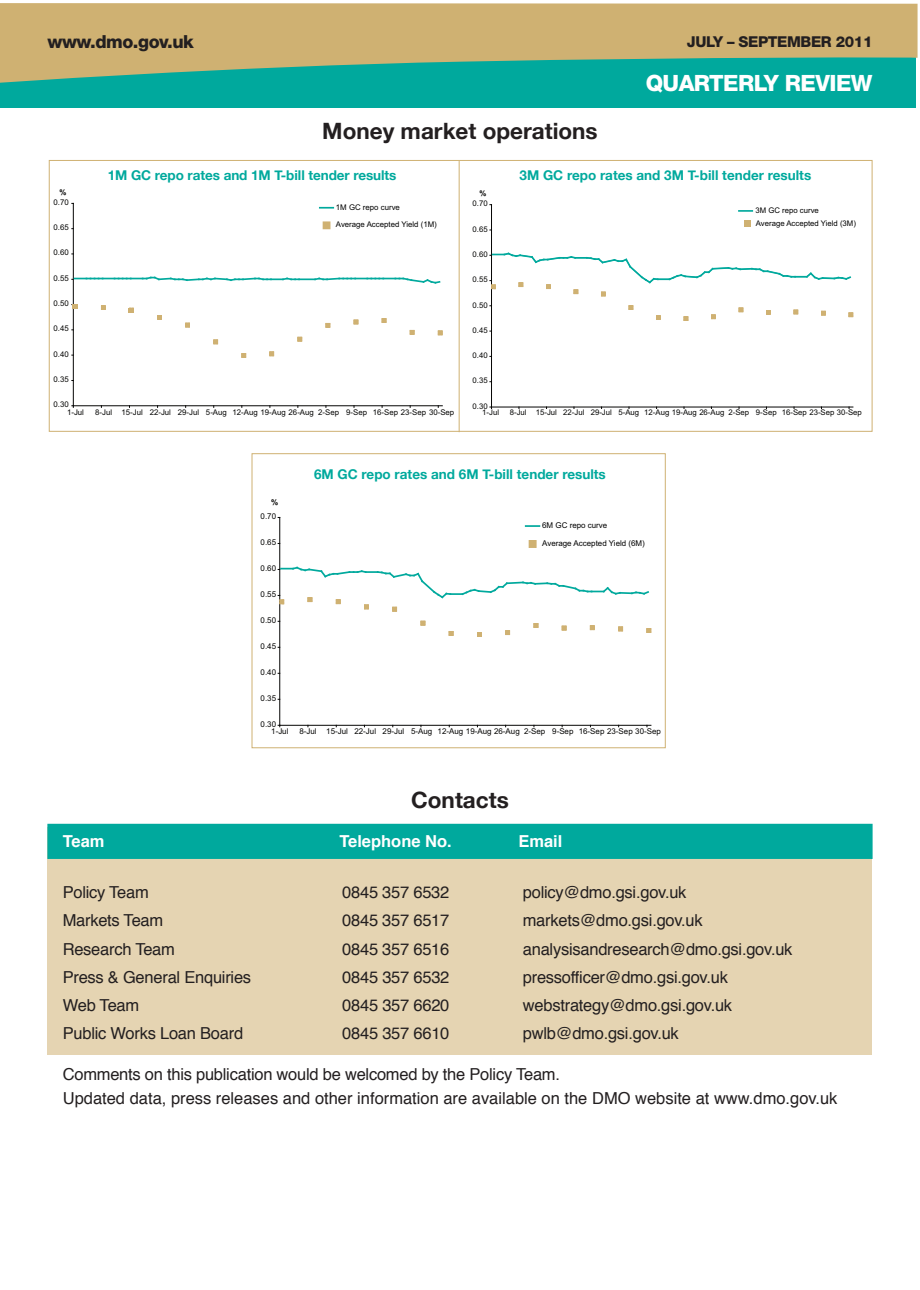
<style>
.page{position:relative;width:920px;height:1290px;background:#fff}
.page>*{position:absolute;margin:0;border:0;box-sizing:border-box;transform-origin:0 0}
.t1{font:700 22.5px "Helvetica Neue";color:#231f20}
.t2{font:800 22.5px "Helvetica Neue";letter-spacing:-.025em;color:#fff}
.t3{font:800 18px "Helvetica Neue";letter-spacing:-.025em;color:#231f20}
.t4{font:16.5px/24px "Helvetica";letter-spacing:-.015em;color:#231f20}
.t5{font:700 16.5px "Helvetica";color:#fff}
.t6{font:800 15px "Helvetica Neue";letter-spacing:-.025em;color:#231f20}
.t7{font:700 13.5px "Helvetica Neue";color:#00a99d}
.t8{font:7.95px "Arial";color:#050504}
.t9{font:7.95px "Arial";color:#000}
.t10{font:700 7.95px "Arial";color:#050504}
.t11{font:7.8px "Arial";color:#050504}
.t12{font:7.8px/12.5px "Arial";color:#000}
.t13{font:700 7.8px "Arial";color:#050504}
</style>
<div class="page">
<div style="left:48px;top:827px;width:824px;height:227px;background:#e5d4b2"></div>
<div style="left:529px;top:540px;width:7px;height:7px;background:#cfb172"></div>
<div style="left:529px;top:540px;width:8px;height:8px;border:1px solid #cfb172"></div>
<svg style="left:526px;top:525px;width:13px;height:2px"></svg>
<hr style="left:279px;top:517px;width:1px;height:208px;background:#050504">
<hr style="left:280px;top:725px;width:371px;height:1px;background:#050504">
<svg style="left:278px;top:565px;width:372px;height:47px"></svg>
<svg style="left:420px;top:621px;width:5px;height:5px"></svg>
<svg style="left:449px;top:631px;width:5px;height:5px"></svg>
<svg style="left:477px;top:632px;width:5px;height:5px"></svg>
<svg style="left:505px;top:630px;width:5px;height:5px"></svg>
<svg style="left:533px;top:623px;width:5px;height:5px"></svg>
<svg style="left:562px;top:626px;width:5px;height:4px"></svg>
<svg style="left:590px;top:625px;width:5px;height:5px"></svg>
<svg style="left:618px;top:626px;width:5px;height:5px"></svg>
<svg style="left:646px;top:628px;width:5px;height:5px"></svg>
<div style="left:0;top:54px;width:916px;height:53px;background:#00a99d"></div>
<svg style="left:0;top:3px;width:917px;height:80px;fill:#cfb172"></svg>
<div style="left:323px;top:222px;width:7px;height:7px;background:#cfb172"></div>
<div style="left:323px;top:221px;width:7px;height:8px;border:1px solid #cfb172"></div>
<svg style="left:320px;top:207px;width:13px;height:2px"></svg>
<hr style="left:73px;top:203px;width:1px;height:203px;background:#050504">
<hr style="left:73px;top:405px;width:369px;height:1px;background:#050504">
<svg style="left:72px;top:275px;width:369px;height:10px"></svg>
<svg style="left:101px;top:305px;width:5px;height:5px"></svg>
<svg style="left:157px;top:315px;width:5px;height:5px"></svg>
<svg style="left:185px;top:323px;width:5px;height:4px"></svg>
<svg style="left:213px;top:339px;width:5px;height:5px"></svg>
<svg style="left:241px;top:353px;width:5px;height:5px"></svg>
<svg style="left:269px;top:351px;width:5px;height:5px"></svg>
<svg style="left:297px;top:337px;width:5px;height:5px"></svg>
<svg style="left:325px;top:323px;width:5px;height:5px"></svg>
<svg style="left:354px;top:320px;width:4px;height:4px"></svg>
<svg style="left:382px;top:318px;width:4px;height:5px"></svg>
<svg style="left:410px;top:330px;width:4px;height:5px"></svg>
<svg style="left:438px;top:330px;width:5px;height:5px"></svg>
<svg style="left:72px;top:304px;width:6px;height:5px"></svg>
<svg style="left:129px;top:308px;width:5px;height:4px"></svg>
<hr style="left:459px;top:161px;width:1px;height:271px;background:#cfb172">
<div style="left:252px;top:453px;width:414px;height:295px;border:1px solid #cfb172"></div>
<div style="left:48px;top:825px;width:824px;height:33px;background:#00a99d"></div>
<div style="left:48px;top:824px;width:824px;height:35px;border:1px solid #00a99d"></div>
<svg style="left:739px;top:210px;width:13px;height:2px"></svg>
<div style="left:745px;top:220px;width:6px;height:7px;background:#cfb172"></div>
<hr style="left:491px;top:205px;width:1px;height:202px;background:#050504">
<hr style="left:491px;top:407px;width:362px;height:1px;background:#050504">
<svg style="left:490px;top:252px;width:362px;height:44px"></svg>
<svg style="left:629px;top:305px;width:4px;height:5px"></svg>
<svg style="left:656px;top:315px;width:5px;height:5px"></svg>
<svg style="left:684px;top:316px;width:4px;height:5px"></svg>
<svg style="left:711px;top:314px;width:5px;height:5px"></svg>
<svg style="left:739px;top:307px;width:4px;height:5px"></svg>
<svg style="left:766px;top:310px;width:5px;height:5px"></svg>
<svg style="left:793px;top:310px;width:5px;height:4px"></svg>
<svg style="left:821px;top:311px;width:5px;height:5px"></svg>
<svg style="left:848px;top:312px;width:5px;height:5px"></svg>
<p class="t3" style="left:48px;top:35px;width:148px">www.dmo.gov.uk</p>
<h1 class="t1" style="left:322px;top:117px;width:277px">Money market operations</h1>
<p class="t6" style="left:687px;top:36px;width:187px">JULY – SEPTEMBER 2011</p>
<h1 class="t2" style="left:646px;top:75px;width:228px">QUARTERLY REVIEW</h1>
<p class="t7" style="left:108px;top:167px;width:290px">1M GC repo rates and 1M T-bill tender results</p>
<p class="t7" style="left:519px;top:167px;width:293px">3M GC repo rates and 3M T-bill tender results</p>
<p class="t13" style="left:59px;top:187px;width:8px">%</p>
<p class="t13" style="left:479px;top:188px;width:8px">%</p>
<p class="t11" style="left:54px;top:197px;width:17px">0.70</p>
<p class="t11" style="left:54px;top:222px;width:17px">0.65</p>
<p class="t12" style="left:336px;top:201px;width:66px">1M GC repo curve</p>
<p class="t12" style="left:336px;top:218px;width:102px">Average Accepted Yield (1M)</p>
<p class="t11" style="left:473px;top:199px;width:17px">0.70</p>
<p class="t11" style="left:473px;top:224px;width:17px">0.65</p>
<p class="t12" style="left:755px;top:205px;width:102px">3M GC repo curve<br>Average Accepted Yield (3M)</p>
<p class="t11" style="left:54px;top:248px;width:17px">0.60</p>
<p class="t11" style="left:473px;top:249px;width:17px">0.60</p>
<p class="t11" style="left:54px;top:273px;width:17px">0.55</p>
<p class="t11" style="left:473px;top:274px;width:17px">0.55</p>
<p class="t11" style="left:54px;top:298px;width:17px">0.50</p>
<p class="t11" style="left:473px;top:300px;width:17px">0.50</p>
<p class="t11" style="left:54px;top:323px;width:17px">0.45</p>
<p class="t11" style="left:473px;top:325px;width:17px">0.45</p>
<p class="t11" style="left:54px;top:349px;width:17px">0.40</p>
<p class="t11" style="left:473px;top:350px;width:17px">0.40</p>
<p class="t11" style="left:54px;top:374px;width:17px">0.35</p>
<p class="t11" style="left:473px;top:376px;width:17px">0.35</p>
<p class="t11" style="left:54px;top:399px;width:17px">0.30</p>
<p class="t11" style="left:67px;top:407px;width:18px">1-Jul</p>
<p class="t11" style="left:95px;top:407px;width:361px">8-Jul 15-Jul 22-Jul 29-Jul 5-Aug 12-Aug 19-Aug 26-Aug 2-Sep 9-Sep 16-Sep 23-Sep 30-Sep</p>
<p class="t11" style="left:473px;top:401px;width:17px">0.30</p>
<p class="t11" style="left:482px;top:408px;width:18px">1-Jul</p>
<p class="t11" style="left:510px;top:408px;width:354px">8-Jul 15-Jul 22-Jul 29-Jul 5-Aug 12-Aug 19-Aug 26-Aug 2-Sep 9-Sep 16-Sep 23-Sep 30-Sep</p>
<p class="t10" style="left:271px;top:497px;width:9px">%</p>
<p class="t8" style="left:261px;top:511px;width:17px">0.70</p>
<p class="t8" style="left:261px;top:537px;width:17px">0.65</p>
<p class="t8" style="left:261px;top:563px;width:17px">0.60</p>
<p class="t8" style="left:261px;top:589px;width:17px">0.55</p>
<p class="t8" style="left:261px;top:615px;width:17px">0.50</p>
<p class="t8" style="left:261px;top:641px;width:17px">0.45</p>
<p class="t8" style="left:261px;top:667px;width:17px">0.40</p>
<p class="t8" style="left:261px;top:693px;width:17px">0.35</p>
<p class="t7" style="left:314px;top:466px;width:293px">6M GC repo rates and 6M T-bill tender results</p>
<p class="t9" style="left:542px;top:520px;width:67px">6M GC repo curve</p>
<p class="t9" style="left:542px;top:538px;width:104px">Average Accepted Yield (6M)</p>
<p class="t8" style="left:261px;top:719px;width:17px">0.30</p>
<p class="t8" style="left:271px;top:726px;width:19px">1-Jul</p>
<p class="t8" style="left:299px;top:726px;width:363px">8-Jul 15-Jul 22-Jul 29-Jul 5-Aug 12-Aug 19-Aug 26-Aug 2-Sep 9-Sep 16-Sep 23-Sep 30-Sep</p>
<h1 class="t1" style="left:411px;top:786px;width:99px">Contacts</h1>
<p class="t5" style="left:63px;top:835px;width:43px">Team</p>
<p class="t5" style="left:339px;top:835px;width:114px">Telephone No.</p>
<p class="t5" style="left:518px;top:835px;width:46px">Email</p>
<p class="t4" style="left:63px;top:881px;width:88px">Policy Team</p>
<p class="t4" style="left:342px;top:881px;width:109px">0845 357 6532</p>
<p class="t4" style="left:523px;top:881px;width:165px">policy@dmo.gsi.gov.uk</p>
<p class="t4" style="left:63px;top:910px;width:102px">Markets Team</p>
<p class="t4" style="left:342px;top:910px;width:109px">0845 357 6517</p>
<p class="t4" style="left:523px;top:910px;width:181px">markets@dmo.gsi.gov.uk</p>
<p class="t4" style="left:63px;top:938px;width:114px">Research Team</p>
<p class="t4" style="left:342px;top:938px;width:109px">0845 357 6516</p>
<p class="t4" style="left:523px;top:938px;width:271px">analysisandresearch@dmo.gsi.gov.uk</p>
<p class="t4" style="left:63px;top:966px;width:190px">Press &amp; General Enquiries</p>
<p class="t4" style="left:342px;top:966px;width:109px">0845 357 6532</p>
<p class="t4" style="left:523px;top:966px;width:207px">pressofficer@dmo.gsi.gov.uk</p>
<p class="t4" style="left:63px;top:995px;width:78px">Web Team</p>
<p class="t4" style="left:342px;top:995px;width:109px">0845 357 6620</p>
<p class="t4" style="left:523px;top:995px;width:211px">webstrategy@dmo.gsi.gov.uk</p>
<p class="t4" style="left:63px;top:1023px;width:182px">Public Works Loan Board</p>
<p class="t4" style="left:342px;top:1023px;width:109px">0845 357 6610</p>
<p class="t4" style="left:523px;top:1023px;width:157px">pwlb@dmo.gsi.gov.uk</p>
<p class="t4" style="left:63px;top:1064px;width:776px">Comments on this publication would be welcomed by the Policy Team.<br>Updated data, press releases and other information are available on the DMO website at www.dmo.gov.uk</p>
</div>
